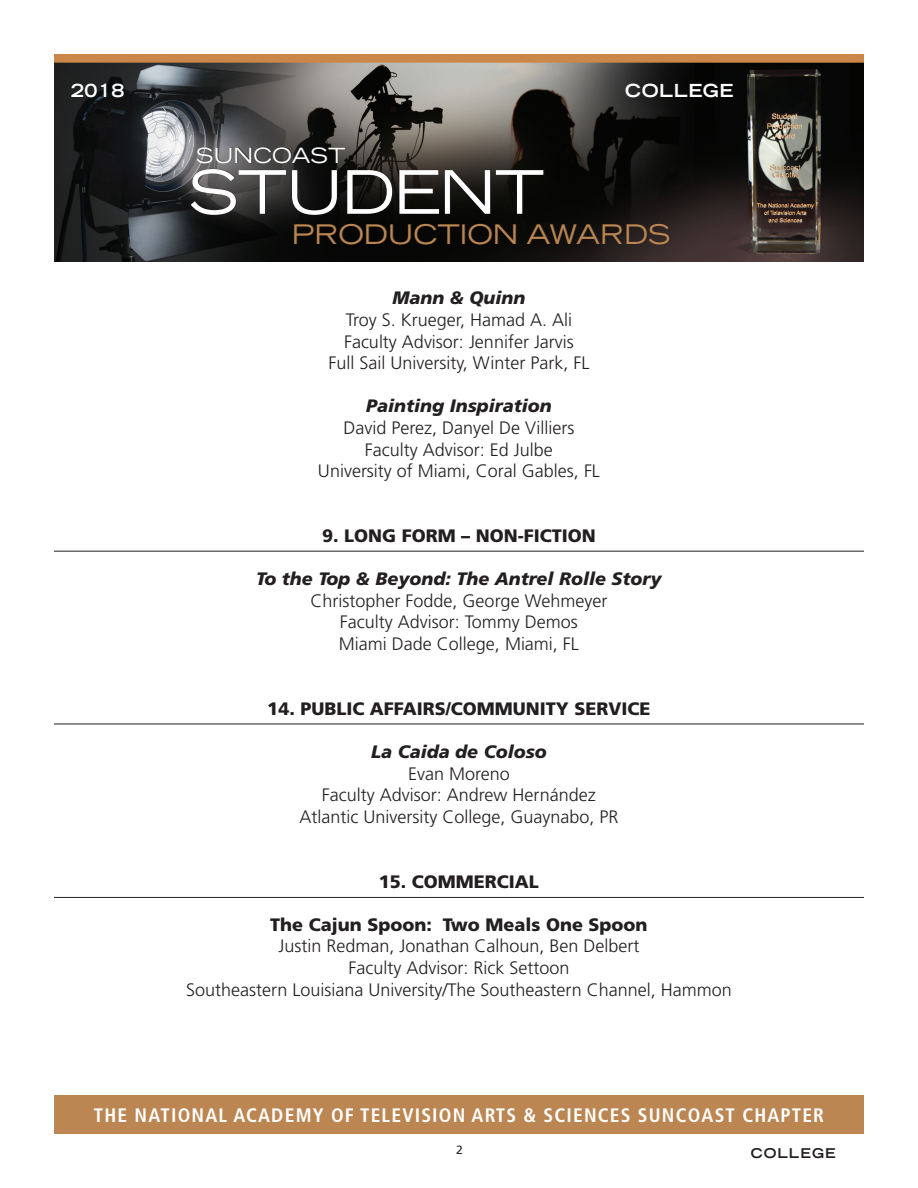
<style>
.page{position:relative;width:918px;height:1188px;background:#fff}
.page>*{position:absolute;margin:0;border:0;box-sizing:border-box;transform-origin:0 0}
.t1{font:expanded 60px "Trade Gothic LH";letter-spacing:-.02em;color:#fff}
.t2{font:expanded 27px "Trade Gothic LH";color:#bb8651}
.t3{font:expanded 21px "Trade Gothic LH";color:#fff}
.t4{font:700 condensed 19.5px "Frutiger";letter-spacing:.06em;color:#fff}
.t5{font:300 18px/21.6px "Frutiger";color:#231f20;text-align:center}
.t6{font:900 18px "Frutiger";color:#231f20}
.t7{font:italic 900 18px "Frutiger";color:#231f20}
.t8{font:700 expanded 18px "Trade Gothic LH";letter-spacing:.03em;color:#fff}
.t9{font:700 expanded 13.5px "Trade Gothic LH";letter-spacing:.075em;color:#231f20}
.t10{font:12px "Frutiger";color:#231f20}
</style>
<div class="page">
<div style="left:54px;top:1095px;width:810px;height:39px;background:#bb8651"></div>
<img style="left:54px;top:54px;width:810px;height:207px">
<div style="left:191px;top:147px;width:480px;height:98px;background:#231f20;opacity:.75"></div>
<hr style="left:54px;top:551px;width:810px;height:1px;background:#231f20">
<hr style="left:54px;top:724px;width:810px;height:1px;background:#231f20">
<hr style="left:54px;top:897px;width:810px;height:1px;background:#231f20">
<p class="t8" style="left:71px;top:78px;width:55px">2018</p>
<p class="t8" style="left:625px;top:78px;width:110px">COLLEGE</p>
<p class="t3" style="left:196px;top:141px;width:151px">SUNCOAST</p>
<h1 class="t1" style="left:189px;top:153px;width:357px">STUDENT</h1>
<h2 class="t2" style="left:292px;top:216px;width:380px">PRODUCTION AWARDS</h2>
<p class="t7" style="left:392px;top:287px;width:135px">Mann &amp; Quinn</p>
<p class="t5" style="left:329px;top:309px;width:262px">Troy S. Krueger, Hamad A. Ali<br>Faculty Advisor: Jennifer Jarvis<br>Full Sail University, Winter Park, FL</p>
<p class="t7" style="left:366px;top:395px;width:187px">Painting Inspiration</p>
<p class="t5" style="left:318px;top:417px;width:283px">David Perez, Danyel De Villiers<br>Faculty Advisor: Ed Julbe<br>University of Miami, Coral Gables, FL</p>
<p class="t6" style="left:322px;top:525px;width:275px">9. LONG FORM – NON-FICTION</p>
<p class="t7" style="left:256px;top:568px;width:407px">To the Top &amp; Beyond: The Antrel Rolle Story</p>
<p class="t5" style="left:311px;top:590px;width:298px">Christopher Fodde, George Wehmeyer<br>Faculty Advisor: Tommy Demos<br>Miami Dade College, Miami, FL</p>
<p class="t6" style="left:267px;top:698px;width:385px">14. PUBLIC AFFAIRS/COMMUNITY SERVICE</p>
<p class="t7" style="left:371px;top:741px;width:177px">La Caida de Coloso</p>
<p class="t5" style="left:299px;top:763px;width:321px">Evan Moreno<br>Faculty Advisor: Andrew Hernández<br>Atlantic University College, Guaynabo, PR</p>
<p class="t6" style="left:379px;top:870px;width:162px">15. COMMERCIAL</p>
<p class="t6" style="left:270px;top:914px;width:379px">The Cajun Spoon: Two Meals One Spoon</p>
<p class="t5" style="left:186px;top:935px;width:547px">Justin Redman, Jonathan Calhoun, Ben Delbert<br>Faculty Advisor: Rick Settoon<br>Southeastern Louisiana University/The Southeastern Channel, Hammon</p>
<p class="t4" style="left:94px;top:1104px;width:732px">THE NATIONAL ACADEMY OF TELEVISION ARTS &amp; SCIENCES SUNCOAST CHAPTER</p>
<p class="t10" style="left:456px;top:1143px;width:8px">2</p>
<p class="t9" style="left:751px;top:1145px;width:86px">COLLEGE</p>
</div>
